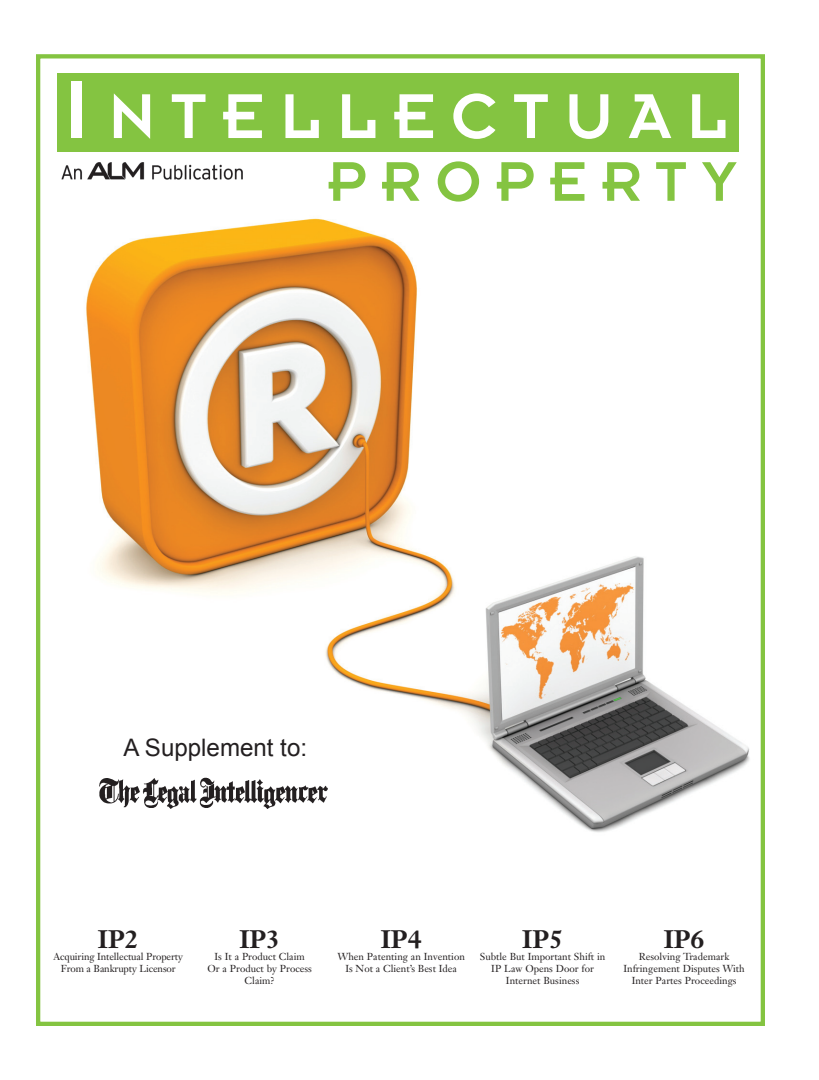
<style>
.page{position:relative;width:819px;height:1080px;background:#fff}
.page>*{position:absolute;margin:0;border:0;box-sizing:border-box;transform-origin:0 0}
.t1{font:69.6px "Insignia LT Std";letter-spacing:.22em;color:#fff}
.t2{font:61.4px "Insignia LT Std";letter-spacing:.24em;color:#84c441}
.t3{font:700 25px "Janson Text LT Std";color:#231f20}
.t4{font:24.1px "Arial";color:#231f20}
.t5{font:10px/12px "Janson Text LT Std";color:#231f20;text-align:center}
.s1{font-size:90.6px}
</style>
<div class="page">
<div style="left:36px;top:54px;width:729px;height:972px;border:4px solid #84c441"></div>
<img style="left:86px;top:218px;width:664px;height:614px">
<img style="left:97px;top:777px;width:232px;height:32px">
<div style="left:57px;top:74px;width:682px;height:78px;background:#84c441"></div>
<img style="left:61px;top:162px;width:182px;height:18px">
<h1 class="t1" style="left:64px;top:81px;width:666px"><span class="s1">I</span>NTELLECTUAL</h1>
<h2 class="t2" style="left:328px;top:150px;width:411px">PROPERTY</h2>
<h3 class="t4" style="left:124px;top:732px;width:185px">A Supplement to:</h3>
<h3 class="t3" style="left:98px;top:923px;width:42px">IP2</h3>
<p class="t5" style="left:54px;top:950px;width:131px">Acquiring Intellectual Property<br>From a Bankrupty Licensor</p>
<h3 class="t3" style="left:239px;top:923px;width:42px">IP3</h3>
<p class="t5" style="left:208px;top:950px;width:106px">Is It a Product Claim<br>Or a Product by Process<br>Claim?</p>
<h3 class="t3" style="left:381px;top:923px;width:42px">IP4</h3>
<p class="t5" style="left:337px;top:950px;width:129px">When Patenting an Invention<br>Is Not a Client’s Best Idea</p>
<h3 class="t3" style="left:522px;top:923px;width:42px">IP5</h3>
<p class="t5" style="left:480px;top:950px;width:127px">Subtle But Important Shift in<br>IP Law Opens Door for<br>Internet Business</p>
<h3 class="t3" style="left:664px;top:923px;width:42px">IP6</h3>
<p class="t5" style="left:624px;top:950px;width:123px">Resolving Trademark<br>Infringement Disputes With<br>Inter Partes Proceedings</p>
</div>
